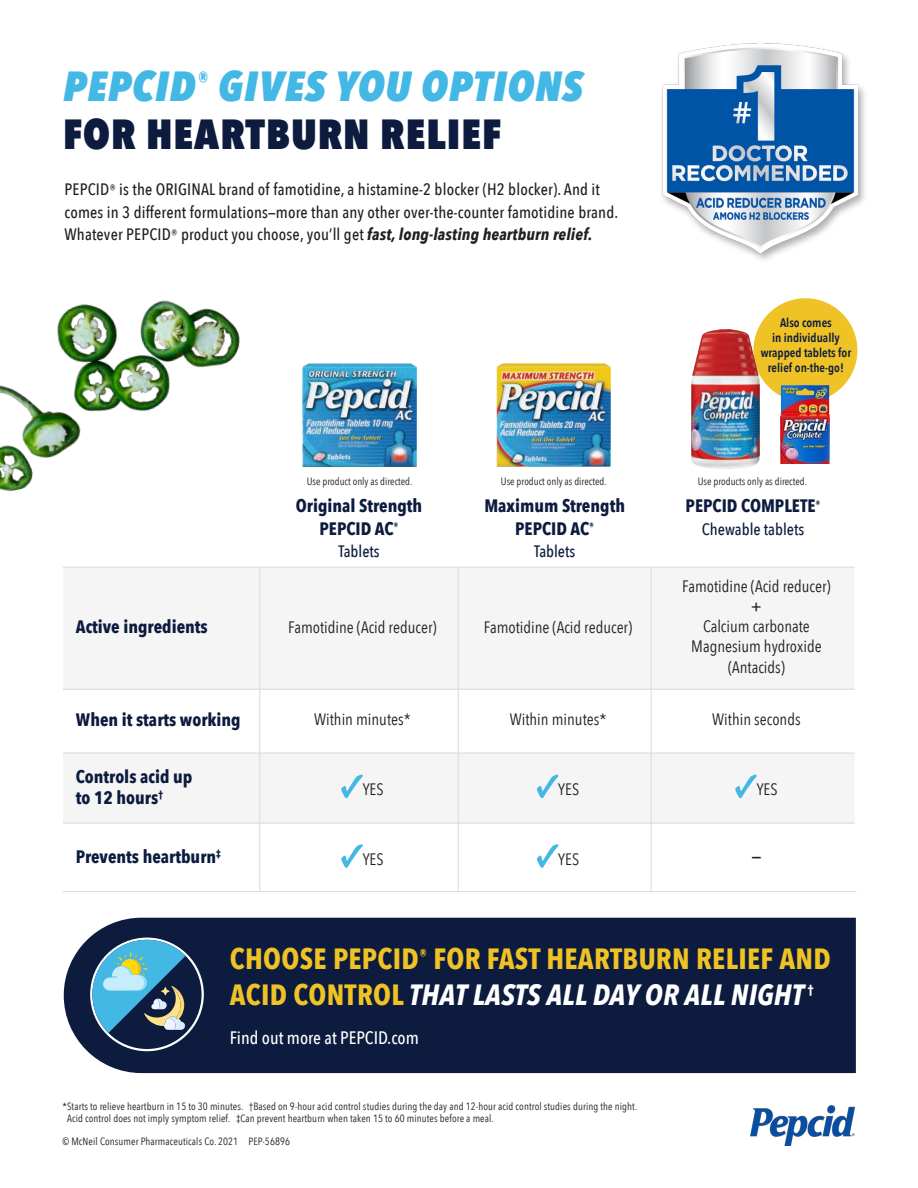
<style>
.page{position:relative;width:918px;height:1188px;background:#fff}
.page>*{position:absolute;margin:0;border:0;box-sizing:border-box;transform-origin:0 0}
.t1{font:italic 800 42px/48px "Avenir Next Condensed";letter-spacing:.025em;color:#44b8e5}
.t2{font:700 29.25px/36.8px "Avenir Next Condensed";letter-spacing:.01em;color:#efc225}
.t3{font:700 18px/21px "Avenir Next Condensed";color:#0c1b3e}
.t4{font:500 18px "Avenir Next Condensed";color:#fff}
.t5{font:500 16.5px/22.5px "Avenir Next Condensed";letter-spacing:.01em;color:#231f20}
.t6{font:16.5px "Avenir Next Condensed";color:#231f20}
.t7{font:500 16.5px "Avenir Next Condensed";color:#0c1b3e}
.t8{font:600 16.5px "Avenir Next Condensed";color:#231f20;scale:1.7 1}
.t9{font:700 13.05px "Avenir Next Condensed";color:#fff}
.t10{font:600 12.3px/14.9px "Avenir Next Condensed";color:#0c1b3e;text-align:center}
.t11{font:10.5px/12px "Avenir Next Condensed";letter-spacing:.01em;color:#231f20}
.s1{font-style:normal;color:#0c1b3e}
.s2{font-size:13.5px}
.s3{font-weight:700;font-style:italic}
.s4{font-family:"Minion Pro";font-size:31.5px;color:#44b8e5}
.s5{font-style:italic;color:#fff}
</style>
<div class="page">
<div style="left:64px;top:918px;width:792px;height:155px;background:#0c1b3e"></div>
<svg style="left:662px;top:43px;width:203px;height:217px"></svg>
<div style="left:91px;top:939px;width:112px;height:111px;background:#0c1b3e;border-radius:50%"></div>
<svg style="left:87px;top:934px;width:99px;height:99px"></svg>
<img style="left:750px;top:1105px;width:105px;height:41px">
<div style="left:753px;top:298px;width:104px;height:104px;background:#efc225;border-radius:50%"></div>
<img style="left:496px;top:364px;width:115px;height:103px">
<img style="left:781px;top:386px;width:49px;height:78px">
<img style="left:692px;top:330px;width:68px;height:138px">
<svg style="left:63px;top:568px;width:792px;height:255px;fill:#f5f5f6"></svg>
<hr style="left:63px;top:567px;width:792px;height:1px;background:#dcdddf">
<hr style="left:63px;top:689px;width:792px;height:1px;background:#dcdddf">
<hr style="left:63px;top:753px;width:792px;height:1px;background:#dcdddf">
<hr style="left:458px;top:568px;width:1px;height:324px;background:#dcdddf">
<hr style="left:259px;top:568px;width:1px;height:324px;background:#dcdddf">
<hr style="left:651px;top:568px;width:1px;height:324px;background:#dcdddf">
<hr style="left:63px;top:823px;width:792px;height:1px;background:#dcdddf">
<hr style="left:63px;top:891px;width:793px;height:1px;background:#dcdddf">
<img style="left:0;top:300px;width:240px;height:191px">
<img style="left:303px;top:364px;width:113px;height:102px">
<p class="t1" style="left:63px;top:62px;width:521px">PEPCID<sup>®</sup> GIVES YOU OPTIONS<br><span class="s1">FOR HEARTBURN RELIEF</span></p>
<p class="t5" style="left:64px;top:178px;width:555px">PEPCID<span class="s2">®</span> is the ORIGINAL brand of famotidine, a histamine-2 blocker (H2 blocker). And it comes in 3 different formulations—more than any other over-the-counter famotidine brand.<br>Whatever PEPCID<span class="s2">®</span> product you choose, you’ll get <span class="s3">fast, long-lasting heartburn relief.</span></p>
<p class="t10" style="left:761px;top:315px;width:92px">Also comes<br>in individually wrapped tablets for relief on-the-go!</p>
<p class="t11" style="left:307px;top:475px;width:107px">Use product only as directed.</p>
<p class="t11" style="left:501px;top:475px;width:107px">Use product only as directed.</p>
<p class="t11" style="left:698px;top:475px;width:111px">Use products only as directed.</p>
<p class="t3" style="left:296px;top:495px;width:128px">Original Strength</p>
<p class="t3" style="left:320px;top:518px;width:81px">PEPCID AC<sup>®</sup></p>
<p class="t7" style="left:338px;top:541px;width:43px">Tablets</p>
<p class="t3" style="left:484px;top:495px;width:142px">Maximum Strength</p>
<p class="t3" style="left:515px;top:518px;width:81px">PEPCID AC<sup>®</sup></p>
<p class="t7" style="left:534px;top:541px;width:43px">Tablets</p>
<p class="t3" style="left:686px;top:495px;width:136px">PEPCID COMPLETE<sup>®</sup></p>
<p class="t7" style="left:702px;top:519px;width:104px">Chewable tablets</p>
<p class="t3" style="left:76px;top:616px;width:133px">Active ingredients</p>
<p class="t6" style="left:288px;top:613px;width:150px">Famotidine (Acid reducer)</p>
<p class="t6" style="left:484px;top:613px;width:150px">Famotidine (Acid reducer)</p>
<p class="t6" style="left:682px;top:573px;width:150px">Famotidine (Acid reducer)</p>
<p class="t5" style="left:751px;top:595px;width:12px">+</p>
<p class="t6" style="left:703px;top:612px;width:108px">Calcium carbonate</p>
<p class="t6" style="left:691px;top:632px;width:132px">Magnesium hydroxide</p>
<p class="t6" style="left:728px;top:653px;width:58px">(Antacids)</p>
<p class="t3" style="left:76px;top:709px;width:166px">When it starts working</p>
<p class="t6" style="left:314px;top:705px;width:98px">Within minutes*</p>
<p class="t6" style="left:510px;top:705px;width:98px">Within minutes*</p>
<p class="t6" style="left:712px;top:705px;width:90px">Within seconds</p>
<p class="t3" style="left:76px;top:766px;width:118px">Controls acid up to 12 hours<sup>†</sup></p>
<p class="t6" style="left:341px;top:775px;width:44px"><span class="s4">✓</span>YES</p>
<p class="t6" style="left:537px;top:775px;width:44px"><span class="s4">✓</span>YES</p>
<p class="t6" style="left:735px;top:775px;width:44px"><span class="s4">✓</span>YES</p>
<p class="t3" style="left:76px;top:846px;width:146px">Prevents heartburn<sup>‡</sup></p>
<p class="t6" style="left:341px;top:845px;width:44px"><span class="s4">✓</span>YES</p>
<p class="t6" style="left:537px;top:845px;width:44px"><span class="s4">✓</span>YES</p>
<p class="t8" style="left:751px;top:842px;width:7px">–</p>
<p class="t2" style="left:230px;top:940px;width:602px">CHOOSE PEPCID<sup>®</sup> FOR FAST HEARTBURN RELIEF AND<br>ACID CONTROL <span class="s5">THAT LASTS ALL DAY OR ALL NIGHT</span></p>
<p class="t9" style="left:808px;top:981px;width:7px">†</p>
<p class="t4" style="left:230px;top:1027px;width:190px">Find out more at PEPCID.com</p>
<p class="t11" style="left:67px;top:1100px;width:572px;text-indent:-5px">*Starts to relieve heartburn in 15 to 30 minutes. †Based on 9-hour acid control studies during the day and 12-hour acid control studies during the night.<br>Acid control does not imply symptom relief. ‡Can prevent heartburn when taken 15 to 60 minutes before a meal.</p>
<p class="t11" style="left:63px;top:1135px;width:229px">© McNeil Consumer Pharmaceuticals Co. 2021 PEP-56896</p>
</div>
